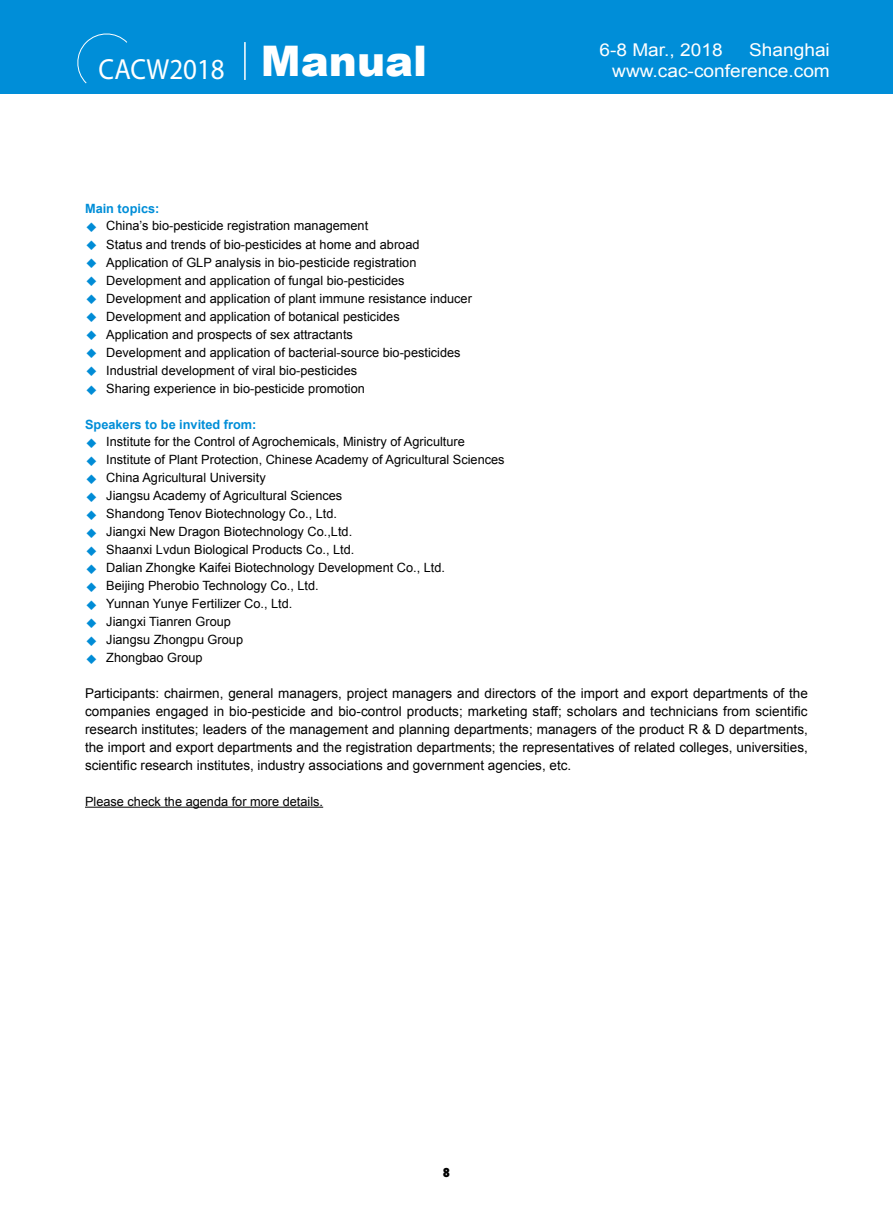
<style>
.page{position:relative;width:893px;height:1212px;background:#fff}
.page>*{position:absolute;margin:0;border:0;box-sizing:border-box;transform-origin:0 0}
.t1{font:29.1px "Myriad Pro";color:#fff;scale:.93 1}
.t2{font:17.55px/21.3px "Arial";color:#fff;text-align:right;scale:1.08 1}
.t3{font:13.5px/18px "Arial";color:#000;text-align:justify}
.t4{font:12.75px "Arial";color:#000}
.t5{font:700 12.75px "Arial";color:#008ed8}
.t6{font:800 condensed 12px "Futura LT";color:#000}
.s1{font-family:"Arial";font-weight:900;font-size:42.15px}
.s2{font-family:"FZZDXJW GB1 0";color:#008cd6}
</style>
<div class="page">
<div style="left:0;top:0;width:893px;height:94px;background:#008ed8"></div>
<svg style="left:77px;top:33px;width:51px;height:51px"></svg>
<hr style="left:244px;top:42px;width:2px;height:38px;background:#fff">
<hr style="left:85px;top:807px;width:238px;height:1px;background:#000">
<h2 class="t2" style="left:612px;top:39px;width:203px">Shanghai www.cac-conference.com</h2>
<h1 class="t1" style="left:99px;top:52px;width:355px">CACW2018 <span class="s1">Manual</span></h1>
<h2 class="t2" style="left:599px;top:39px;width:116px">6-8 Mar., 2018</h2>
<p class="t5" style="left:85px;top:200px;width:76px">Main topics:</p>
<p class="t4" style="left:85px;top:218px;width:285px"><span class="s2">◆</span> China’s bio-pesticide registration management</p>
<p class="t4" style="left:85px;top:236px;width:336px"><span class="s2">◆</span> Status and trends of bio-pesticides at home and abroad</p>
<p class="t4" style="left:85px;top:254px;width:333px"><span class="s2">◆</span> Application of GLP analysis in bio-pesticide registration</p>
<p class="t4" style="left:85px;top:272px;width:321px"><span class="s2">◆</span> Development and application of fungal bio-pesticides</p>
<p class="t4" style="left:85px;top:290px;width:388px"><span class="s2">◆</span> Development and application of plant immune resistance inducer</p>
<p class="t4" style="left:85px;top:308px;width:316px"><span class="s2">◆</span> Development and application of botanical pesticides</p>
<p class="t4" style="left:85px;top:326px;width:269px"><span class="s2">◆</span> Application and prospects of sex attractants</p>
<p class="t4" style="left:85px;top:344px;width:377px"><span class="s2">◆</span> Development and application of bacterial-source bio-pesticides</p>
<p class="t4" style="left:85px;top:362px;width:274px"><span class="s2">◆</span> Industrial development of viral bio-pesticides</p>
<p class="t4" style="left:85px;top:380px;width:281px"><span class="s2">◆</span> Sharing experience in bio-pesticide promotion</p>
<p class="t5" style="left:85px;top:416px;width:173px">Speakers to be invited from:</p>
<p class="t4" style="left:85px;top:433px;width:381px"><span class="s2">◆</span> Institute for the Control of Agrochemicals, Ministry of Agriculture</p>
<p class="t4" style="left:85px;top:451px;width:421px"><span class="s2">◆</span> Institute of Plant Protection, Chinese Academy of Agricultural Sciences</p>
<p class="t4" style="left:85px;top:469px;width:182px"><span class="s2">◆</span> China Agricultural University</p>
<p class="t4" style="left:85px;top:487px;width:259px"><span class="s2">◆</span> Jiangsu Academy of Agricultural Sciences</p>
<p class="t4" style="left:85px;top:505px;width:254px"><span class="s2">◆</span> Shandong Tenov Biotechnology Co., Ltd.</p>
<p class="t4" style="left:85px;top:523px;width:269px"><span class="s2">◆</span> Jiangxi New Dragon Biotechnology Co.,Ltd.</p>
<p class="t4" style="left:85px;top:541px;width:271px"><span class="s2">◆</span> Shaanxi Lvdun Biological Products Co., Ltd.</p>
<p class="t4" style="left:85px;top:559px;width:361px"><span class="s2">◆</span> Dalian Zhongke Kaifei Biotechnology Development Co., Ltd.</p>
<p class="t4" style="left:85px;top:577px;width:235px"><span class="s2">◆</span> Beijing Pherobio Technology Co., Ltd.</p>
<p class="t4" style="left:85px;top:595px;width:209px"><span class="s2">◆</span> Yunnan Yunye Fertilizer Co., Ltd.</p>
<p class="t4" style="left:85px;top:613px;width:147px"><span class="s2">◆</span> Jiangxi Tianren Group</p>
<p class="t4" style="left:85px;top:631px;width:160px"><span class="s2">◆</span> Jiangsu Zhongpu Group</p>
<p class="t4" style="left:85px;top:649px;width:119px"><span class="s2">◆</span> Zhongbao Group</p>
<p class="t3" style="left:85px;top:685px;width:724px">Participants: chairmen, general managers, project managers and directors of the import and export departments of the companies engaged in bio-pesticide and bio-control products; marketing staff; scholars and technicians from scientific research institutes; leaders of the management and planning departments; managers of the product R &amp; D departments, the import and export departments and the registration departments; the representatives of related colleges, universities, scientific research institutes, industry associations and government agencies, etc.</p>
<p class="t4" style="left:85px;top:793px;width:240px">Please check the agenda for more details.</p>
<p class="t6" style="left:443px;top:1164px;width:9px">8</p>
</div>
